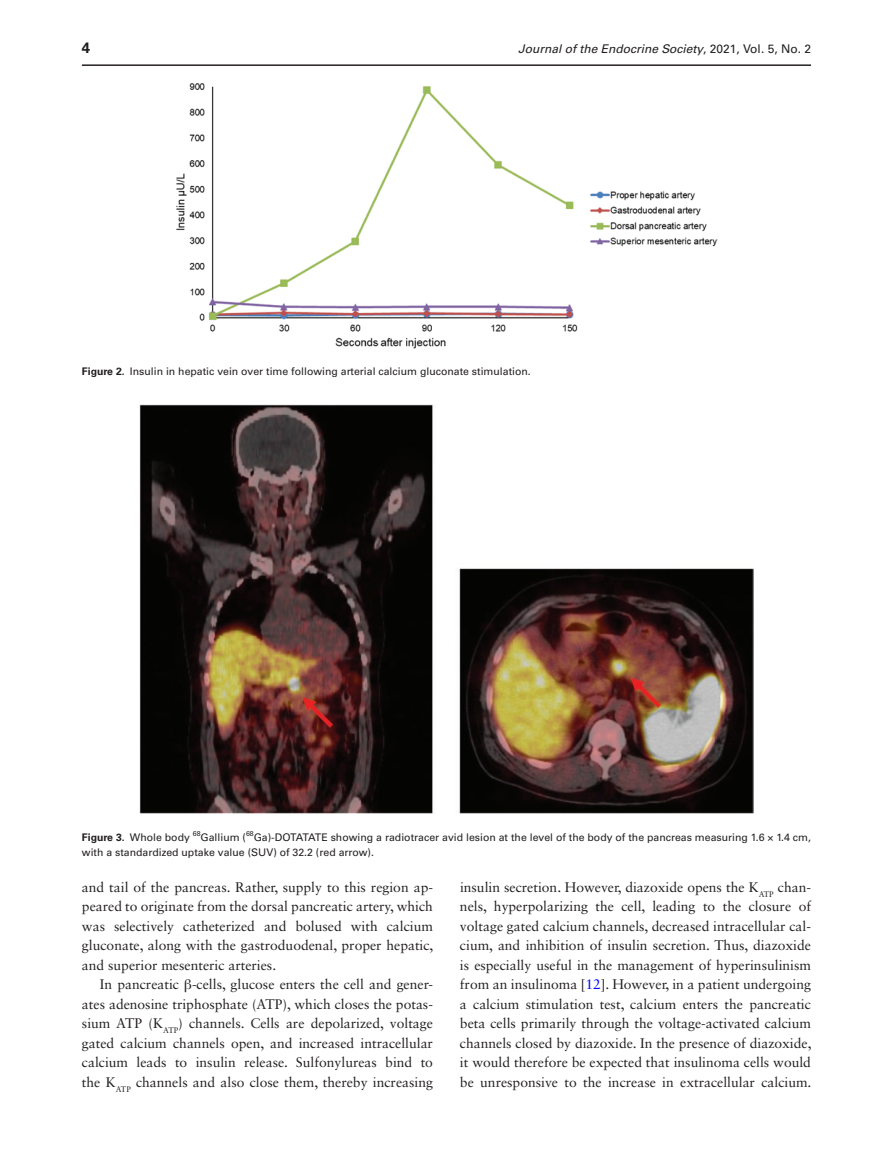
<style>
.page{position:relative;width:893px;height:1174px;background:#fff}
.page>*{position:absolute;margin:0;border:0;box-sizing:border-box;transform-origin:0 0}
.t1{font:700 15px "Univers LT Std";color:#231f20}
.t2{font:13.8px/19.5px "Sabon LT Std";color:#231f20;text-align:justify}
.t3{font:italic 12px "Univers LT Std";color:#231f20}
.t4{font:10.5px/15.3px "Univers LT Std";color:#231f20}
.t5{font:6.9px "Univers LT Std";color:#231f20}
.s1{font-style:normal}
.s2{font-weight:700}
.s3{font-family:"Gandhari Unicode"}
.s4{color:#00f}
</style>
<div class="page">
<hr style="left:82px;top:64px;width:729px;height:2px;background:#231f20">
<img style="left:139px;top:405px;width:614px;height:408px">
<img style="left:176px;top:83px;width:541px;height:265px">
<p class="t1" style="left:82px;top:39px;width:10px">4</p>
<p class="t3" style="left:518px;top:42px;width:294px">Journal of the Endocrine Society<span class="s1">, 2021, Vol. 5, No. 2</span></p>
<p class="t4" style="left:82px;top:364px;width:450px"><span class="s2">Figure 2.</span> Insulin in hepatic vein over time following arterial calcium gluconate stimulation.</p>
<p class="t4" style="left:82px;top:829px;width:109px"><span class="s2">Figure 3.</span> Whole body</p>
<p class="t5" style="left:193px;top:829px;width:9px">68</p>
<p class="t4" style="left:201px;top:829px;width:47px">Gallium (</p>
<p class="t5" style="left:246px;top:829px;width:9px">68</p>
<p class="t4" style="left:82px;top:829px;width:731px;text-indent:172px">Ga)-DOTATATE showing a radiotracer avid lesion at the level of the body of the pancreas measuring 1.6 × 1.4 cm, with a standardized uptake value (SUV) of 32.2 (red arrow).</p>
<p class="t2" style="left:82px;top:877px;width:353px">and tail of the pancreas. Rather, supply to this region ap&shy;peared to originate from the dorsal pancreatic artery, which was selectively catheterized and bolused with calcium gluconate, along with the gastroduodenal, proper hepatic, and superior mesenteric arteries.</p>
<p class="t2" style="left:82px;top:974px;width:353px;text-indent:18px">In pancreatic <span class="s3">β</span>-cells, glucose enters the cell and gener&shy;ates adenosine triphosphate (ATP), which closes the potas&shy;sium ATP (K<sub>ATP</sub>) channels. Cells are depolarized, voltage gated calcium channels open, and increased intracellular calcium leads to insulin release. Sulfonylureas bind to the K<sub>ATP</sub> channels and also close them, thereby increasing</p>
<p class="t2" style="left:460px;top:877px;width:353px">insulin secretion. However, diazoxide opens the K<sub>ATP</sub> chan&shy;nels, hyperpolarizing the cell, leading to the closure of voltage gated calcium channels, decreased intracellular cal&shy;cium, and inhibition of insulin secretion. Thus, diazoxide is especially useful in the management of hyperinsulinism from an insulinoma [<span class="s4">12</span>]. However, in a patient undergoing a calcium stimulation test, calcium enters the pancreatic beta cells primarily through the voltage-activated calcium channels closed by diazoxide. In the presence of diazoxide, it would therefore be expected that insulinoma cells would be unresponsive to the increase in extracellular calcium.</p>
</div>
